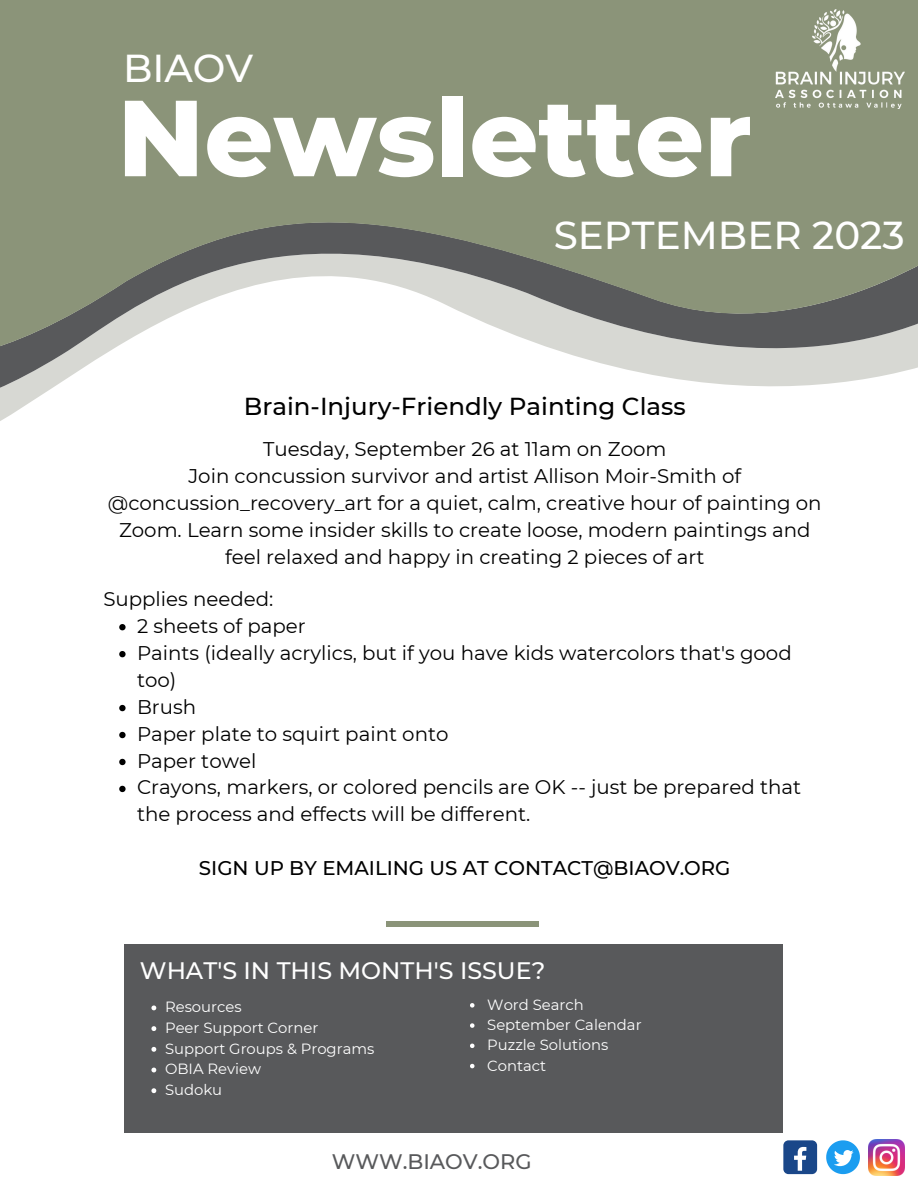
<style>
.page{position:relative;width:918px;height:1188px;background:#fff}
.page>*{position:absolute;margin:0;border:0;box-sizing:border-box;transform-origin:0 0}
.t1{font:800 107.85px "Montserrat";color:#fff}
.t2{font:500 38.85px "Montserrat";color:#fff}
.t3{font:500 24.45px "Montserrat";color:#000}
.t4{font:500 23.85px "Montserrat";color:#fff}
.t5{font:500 21px "Montserrat";color:#58595b}
.t6{font:19.8px/27px "Montserrat";color:#000}
.t7{font:500 19.8px "Montserrat";color:#000}
.t8{font:14.85px "Montserrat";color:#fff}
</style>
<div class="page">
<svg style="left:0;top:370px;width:907px;height:50px"></svg>
<svg style="left:0;top:0;width:918px;height:370px;background:#969d89"></svg>
<div style="left:124px;top:944px;width:659px;height:188px;background:#58595b"></div>
<img style="left:776px;top:9px;width:129px;height:99px">
<svg style="left:826px;top:1140px;width:34px;height:34px"></svg>
<div style="left:783px;top:1140px;width:34px;height:34px;background:#1a4789;border-radius:5px"></div>
<svg style="left:794px;top:1147px;width:12px;height:24px"></svg>
<img style="left:869px;top:1139px;width:36px;height:36px">
<div style="left:386px;top:921px;width:152px;height:5px;background:#8b9479"></div>
<svg style="left:151px;top:1005px;width:5px;height:5px"></svg>
<svg style="left:151px;top:1026px;width:5px;height:5px"></svg>
<svg style="left:151px;top:1047px;width:5px;height:5px"></svg>
<svg style="left:151px;top:1068px;width:5px;height:4px"></svg>
<svg style="left:151px;top:1088px;width:5px;height:5px"></svg>
<svg style="left:470px;top:1003px;width:4px;height:5px"></svg>
<svg style="left:470px;top:1023px;width:4px;height:5px"></svg>
<svg style="left:470px;top:1044px;width:4px;height:4px"></svg>
<svg style="left:470px;top:1064px;width:4px;height:4px"></svg>
<svg style="left:119px;top:624px;width:7px;height:6px"></svg>
<svg style="left:119px;top:651px;width:7px;height:6px"></svg>
<svg style="left:119px;top:705px;width:7px;height:6px"></svg>
<svg style="left:119px;top:732px;width:7px;height:6px"></svg>
<svg style="left:119px;top:759px;width:7px;height:6px"></svg>
<svg style="left:119px;top:786px;width:7px;height:6px"></svg>
<p class="t2" style="left:123px;top:45px;width:132px">BIAOV</p>
<p class="t1" style="left:117px;top:72px;width:636px">Newsletter</p>
<p class="t2" style="left:554px;top:211px;width:353px">SEPTEMBER 2023</p>
<p class="t3" style="left:244px;top:391px;width:443px">Brain-Injury-Friendly Painting Class</p>
<p class="t6" style="left:263px;top:435px;width:405px">Tuesday, September 26 at 11am on Zoom</p>
<p class="t6" style="left:108px;top:462px;width:715px;text-align:center">Join concussion survivor and artist Allison Moir-Smith of @concussion_recovery_art for a quiet, calm, creative hour of painting on Zoom. Learn some insider skills to create loose, modern paintings and feel relaxed and happy in creating 2 pieces of art</p>
<p class="t6" style="left:103px;top:585px;width:171px">Supplies needed:</p>
<p class="t6" style="left:137px;top:612px;width:170px">2 sheets of paper</p>
<p class="t6" style="left:137px;top:639px;width:656px">Paints (ideally acrylics, but if you have kids watercolors that's good too)</p>
<p class="t6" style="left:137px;top:693px;width:61px">Brush</p>
<p class="t6" style="left:137px;top:720px;width:313px">Paper plate to squirt paint onto</p>
<p class="t6" style="left:137px;top:747px;width:121px">Paper towel</p>
<p class="t6" style="left:137px;top:774px;width:666px">Crayons, markers, or colored pencils are OK -- just be prepared that the process and effects will be different.</p>
<p class="t7" style="left:199px;top:856px;width:533px">SIGN UP BY EMAILING US AT CONTACT@BIAOV.ORG</p>
<p class="t4" style="left:140px;top:956px;width:407px">WHAT'S IN THIS MONTH'S ISSUE?</p>
<p class="t8" style="left:165px;top:998px;width:78px">Resources</p>
<p class="t8" style="left:165px;top:1019px;width:155px">Peer Support Corner</p>
<p class="t8" style="left:165px;top:1039px;width:211px">Support Groups &amp; Programs</p>
<p class="t8" style="left:165px;top:1060px;width:98px">OBIA Review</p>
<p class="t8" style="left:165px;top:1081px;width:59px">Sudoku</p>
<p class="t8" style="left:487px;top:995px;width:98px">Word Search</p>
<p class="t8" style="left:487px;top:1016px;width:156px">September Calendar</p>
<p class="t8" style="left:487px;top:1036px;width:123px">Puzzle Solutions</p>
<p class="t8" style="left:487px;top:1056px;width:60px">Contact</p>
<p class="t5" style="left:332px;top:1149px;width:201px">WWW.BIAOV.ORG</p>
</div>
